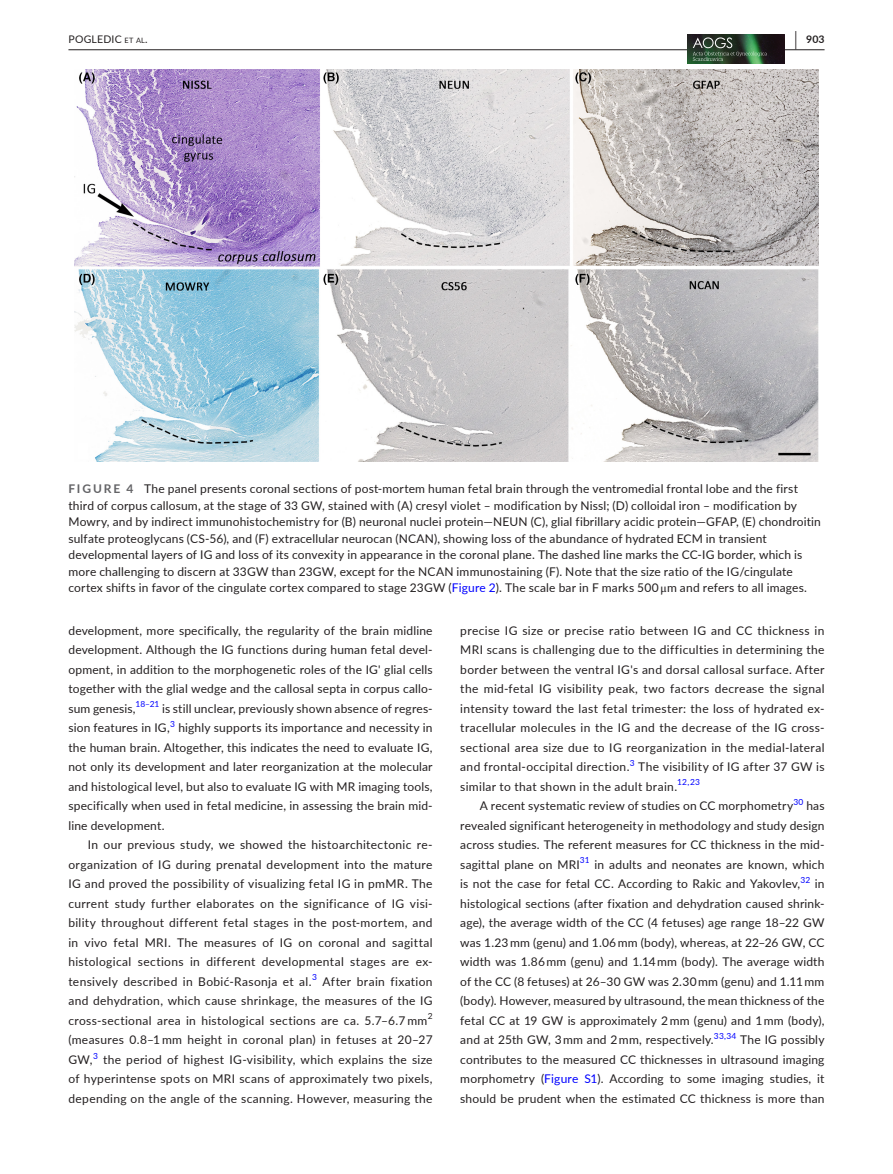
<style>
.page{position:relative;width:893px;height:1174px;background:#fff}
.page>*{position:absolute;margin:0;border:0;box-sizing:border-box;transform-origin:0 0}
.t1{font:12px/19.5px "Lato";letter-spacing:.015em;color:#231f20;text-align:justify}
.t2{font:10.5px "Lato";letter-spacing:.02em;color:#231f20}
.t3{font:700 10.5px "Lato";color:#231f20}
.t4{font:8.4px "Lato";letter-spacing:.01em;color:#00f}
.s1{font-size:7.35px}
.s2{font-size:19.5px}
.s3{font-weight:700;color:#636366}
.s4{color:#00f}
.s5{font-family:"STIX"}
</style>
<div class="page">
<hr style="left:68px;top:49px;width:756px;height:1px;background:#231f20">
<img style="left:688px;top:34px;width:97px;height:30px">
<svg style="left:693px;top:37px;width:74px;height:24px;background:#3f5843"></svg>
<img style="left:74px;top:69px;width:745px;height:392px">
<p class="t2" style="left:68px;top:31px;width:81px">POGLEDIC <span class="s1">et al</span>.</p>
<p class="t3" style="left:795px;top:31px;width:31px"><span class="s2">|</span> 903</p>
<p class="t1" style="left:68px;top:480px;width:754px;line-height:16.5px;text-align:left"><span class="s3">FIGURE 4</span> The panel presents coronal sections of post-mortem human fetal brain through the ventromedial frontal lobe and the first third of corpus callosum, at the stage of 33 GW, stained with (A) cresyl violet – modification by Nissl; (D) colloidal iron – modification by Mowry, and by indirect immunohistochemistry for (B) neuronal nuclei protein—NEUN (C), glial fibrillary acidic protein—GFAP, (E) chondroitin sulfate proteoglycans (CS-56), and (F) extracellular neurocan (NCAN), showing loss of the abundance of hydrated ECM in transient developmental layers of IG and loss of its convexity in appearance in the coronal plane. The dashed line marks the CC-IG border, which is more challenging to discern at 33GW than 23GW, except for the NCAN immunostaining (F). Note that the size ratio of the IG/cingulate cortex shifts in favor of the cingulate cortex compared to stage 23GW (<span class="s4">Figure 2</span>). The scale bar in F marks 500 <span class="s5">μ</span>m and refers to all images.</p>
<p class="t1" style="left:68px;top:620px;width:366px">development, more specifically, the regularity of the brain midline development. Although the IG functions during human fetal devel&shy;opment, in addition to the morphogenetic roles of the IG' glial cells together with the glial wedge and the callosal septa in corpus callo&shy;sum genesis,</p>
<p class="t4" style="left:135px;top:698px;width:26px">18–21</p>
<p class="t1" style="left:68px;top:698px;width:366px;text-indent:94px">is still unclear, previously shown absence of regres&shy;sion features in IG,</p>
<p class="t4" style="left:170px;top:718px;width:6px">3</p>
<p class="t1" style="left:68px;top:717px;width:366px;text-indent:110px">highly supports its importance and necessity in the human brain. Altogether, this indicates the need to evaluate IG, not only its development and later reorganization at the molecular and histological level, but also to evaluate IG with MR imaging tools, specifically when used in fetal medicine, in assessing the brain mid&shy;line development.</p>
<p class="t1" style="left:68px;top:834px;width:366px;text-indent:20px">In our previous study, we showed the histoarchitectonic re&shy;organization of IG during prenatal development into the mature IG and proved the possibility of visualizing fetal IG in pmMR. The current study further elaborates on the significance of IG visi&shy;bility throughout different fetal stages in the post-mortem, and in vivo fetal MRI. The measures of IG on coronal and sagittal histological sections in different developmental stages are ex&shy;tensively described in Bobić-Rasonja et al.<sup>3</sup> After brain fixation and dehydration, which cause shrinkage, the measures of the IG cross-sectional area in histological sections are ca. 5.7–6.7 mm<sup>2 </sup>(measures 0.8–1 mm height in coronal plan) in fetuses at 20–27<br>GW,<sup>3</sup> the period of highest IG-visibility, which explains the size of hyperintense spots on MRI scans of approximately two pixels, depending on the angle of the scanning. However, measuring the</p>
<p class="t1" style="left:460px;top:620px;width:366px">precise IG size or precise ratio between IG and CC thickness in MRI scans is challenging due to the difficulties in determining the border between the ventral IG's and dorsal callosal surface. After the mid-fetal IG visibility peak, two factors decrease the signal intensity toward the last fetal trimester: the loss of hydrated ex&shy;tracellular molecules in the IG and the decrease of the IG cross&shy;sectional area size due to IG reorganization in the medial-lateral and frontal-occipital direction.</p>
<p class="t4" style="left:630px;top:757px;width:6px">3</p>
<p class="t1" style="left:460px;top:756px;width:366px;text-indent:178px">The visibility of IG after 37 GW is similar to that shown in the adult brain.</p>
<p class="t4" style="left:677px;top:776px;width:24px">12,23</p>
<p class="t1" style="left:480px;top:795px;width:315px">A recent systematic review of studies on CC morphometry</p>
<p class="t4" style="left:793px;top:796px;width:12px">30</p>
<p class="t1" style="left:460px;top:795px;width:366px;text-indent:346px">has revealed significant heterogeneity in methodology and study design across studies. The referent measures for CC thickness in the mid&shy;sagittal plane on MRI</p>
<p class="t4" style="left:580px;top:854px;width:11px">31</p>
<p class="t1" style="left:460px;top:854px;width:366px;text-indent:134px">in adults and neonates are known, which is not the case for fetal CC. According to Rakic and Yakovlev,</p>
<p class="t4" style="left:801px;top:874px;width:11px">32</p>
<p class="t1" style="left:460px;top:873px;width:366px;text-indent:354px">in histological sections (after fixation and dehydration caused shrink&shy;age), the average width of the CC (4 fetuses) age range 18–22 GW was 1.23 mm (genu) and 1.06 mm (body), whereas, at 22–26 GW, CC width was 1.86 mm (genu) and 1.14 mm (body). The average width of the CC (8 fetuses) at 26–30 GW was 2.30 mm (genu) and 1.11 mm (body). However, measured by ultrasound, the mean thickness of the fetal CC at 19 GW is approximately 2 mm (genu) and 1 mm (body), and at 25th GW, 3 mm and 2 mm, respectively.<sup>33,34</sup> The IG possibly contributes to the measured CC thicknesses in ultrasound imaging morphometry (<span class="s4">Figure S1</span>). According to some imaging studies, it should be prudent when the estimated CC thickness is more than</p>
</div>
